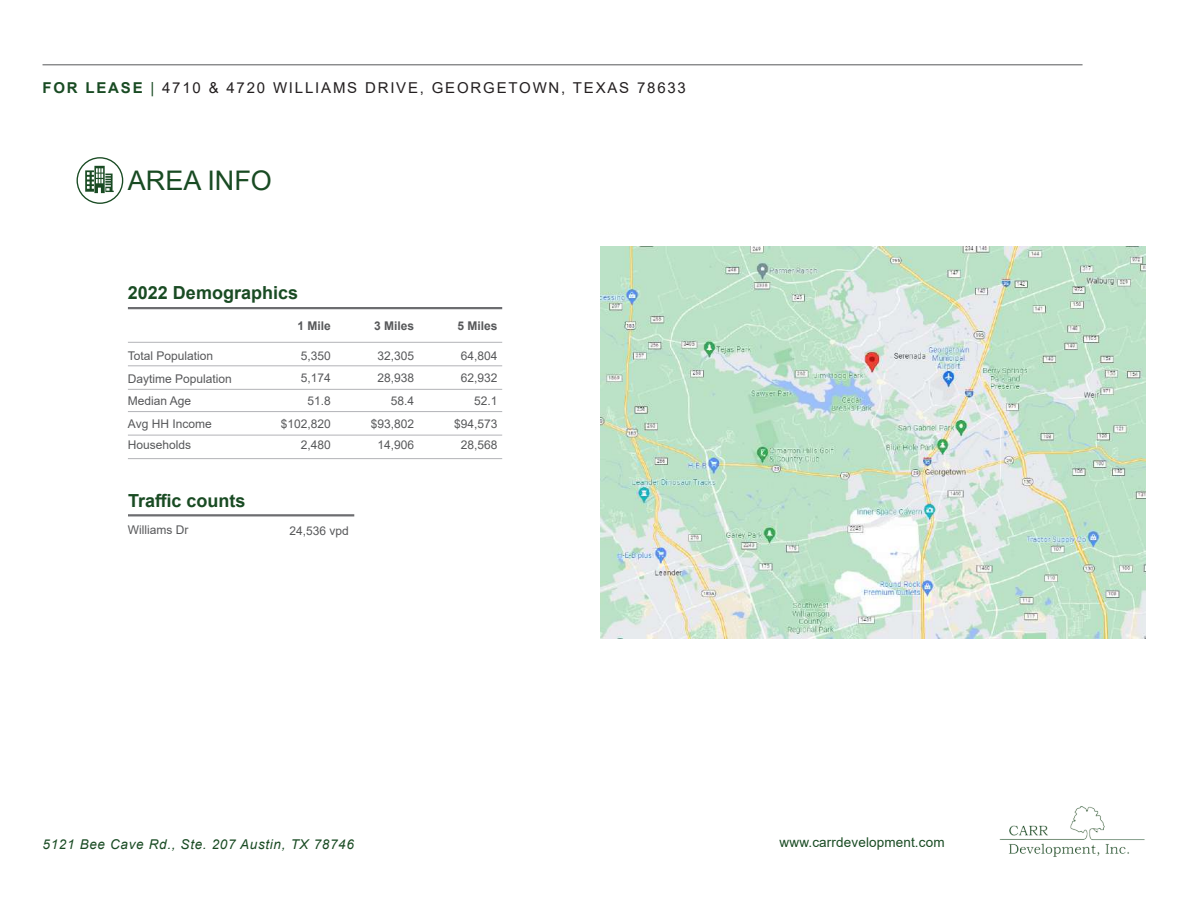
<style>
.page{position:relative;width:1188px;height:918px;background:#fff}
.page>*{position:absolute;margin:0;border:0;box-sizing:border-box;transform-origin:0 0}
.t1{font:27px "Arial";color:#194b23}
.t2{font:700 18px "Arial";color:#194b23}
.t3{font:15px "Arial";letter-spacing:.12em;color:#231f20}
.t4{font:italic 13.5px "Arial";letter-spacing:.05em;color:#194b23}
.t5{font:13.5px "Arial";letter-spacing:.01em;color:#194b23}
.t6{font:12px "Arial";color:#57585a}
.t7{font:700 12px "Arial";color:#57585a}
.s1{font-weight:700;color:#194b23}
.s2{color:#194b23}
</style>
<div class="page">
<hr style="left:43px;top:65px;width:1040px;height:1px;background:#57585a">
<img style="left:999px;top:806px;width:146px;height:51px">
<hr style="left:128px;top:307px;width:123px;height:2px;background:#6c6d70">
<hr style="left:251px;top:307px;width:84px;height:2px;background:#6c6d70">
<hr style="left:335px;top:307px;width:83px;height:2px;background:#6c6d70">
<hr style="left:418px;top:307px;width:84px;height:2px;background:#6c6d70">
<hr style="left:128px;top:342px;width:123px;height:1px;background:#b2b3b7">
<hr style="left:251px;top:342px;width:84px;height:1px;background:#b2b3b7">
<hr style="left:335px;top:342px;width:83px;height:1px;background:#b2b3b7">
<hr style="left:418px;top:342px;width:84px;height:1px;background:#b2b3b7">
<hr style="left:128px;top:365px;width:123px;height:1px;background:#b2b3b7">
<hr style="left:251px;top:365px;width:84px;height:1px;background:#b2b3b7">
<hr style="left:335px;top:365px;width:83px;height:1px;background:#b2b3b7">
<hr style="left:418px;top:365px;width:84px;height:1px;background:#b2b3b7">
<hr style="left:128px;top:389px;width:123px;height:1px;background:#b2b3b7">
<hr style="left:251px;top:389px;width:84px;height:1px;background:#b2b3b7">
<hr style="left:335px;top:389px;width:83px;height:1px;background:#b2b3b7">
<hr style="left:418px;top:389px;width:84px;height:1px;background:#b2b3b7">
<hr style="left:128px;top:411px;width:123px;height:1px;background:#b2b3b7">
<hr style="left:251px;top:411px;width:84px;height:1px;background:#b2b3b7">
<hr style="left:335px;top:411px;width:83px;height:1px;background:#b2b3b7">
<hr style="left:418px;top:411px;width:84px;height:1px;background:#b2b3b7">
<hr style="left:128px;top:435px;width:123px;height:1px;background:#b2b3b7">
<hr style="left:251px;top:435px;width:84px;height:1px;background:#b2b3b7">
<hr style="left:335px;top:435px;width:83px;height:1px;background:#b2b3b7">
<hr style="left:418px;top:435px;width:84px;height:1px;background:#b2b3b7">
<hr style="left:128px;top:458px;width:123px;height:1px;background:#b2b3b7">
<hr style="left:251px;top:458px;width:84px;height:1px;background:#b2b3b7">
<hr style="left:335px;top:458px;width:83px;height:1px;background:#b2b3b7">
<hr style="left:418px;top:458px;width:84px;height:1px;background:#b2b3b7">
<hr style="left:128px;top:514px;width:143px;height:2px;background:#6c6d70">
<hr style="left:271px;top:514px;width:83px;height:2px;background:#6c6d70">
<div style="left:77px;top:157px;width:46px;height:47px;border:1px solid #194b23;border-radius:50%"></div>
<svg style="left:85px;top:166px;width:29px;height:27px"></svg>
<img style="left:600px;top:247px;width:545px;height:391px">
<p class="t3" style="left:43px;top:77px;width:645px"><span class="s1">FOR LEASE</span> <span class="s2">|</span> 4710 &amp; 4720 WILLIAMS DRIVE, GEORGETOWN, TEXAS 78633</p>
<h1 class="t1" style="left:128px;top:162px;width:146px">AREA INFO</h1>
<h2 class="t2" style="left:128px;top:280px;width:172px">2022 Demographics</h2>
<p class="t7" style="left:297px;top:317px;width:35px">1 Mile</p>
<p class="t7" style="left:374px;top:317px;width:42px">3 Miles</p>
<p class="t7" style="left:457px;top:317px;width:42px">5 Miles</p>
<p class="t6" style="left:128px;top:348px;width:87px">Total Population</p>
<p class="t6" style="left:301px;top:348px;width:32px">5,350</p>
<p class="t6" style="left:377px;top:348px;width:38px">32,305</p>
<p class="t6" style="left:461px;top:348px;width:38px">64,804</p>
<p class="t6" style="left:128px;top:370px;width:106px">Daytime Population</p>
<p class="t6" style="left:301px;top:369px;width:32px">5,174</p>
<p class="t6" style="left:377px;top:369px;width:38px">28,938</p>
<p class="t6" style="left:461px;top:369px;width:38px">62,932</p>
<p class="t6" style="left:128px;top:392px;width:65px">Median Age</p>
<p class="t6" style="left:307px;top:392px;width:25px">51.8</p>
<p class="t6" style="left:391px;top:392px;width:25px">58.4</p>
<p class="t6" style="left:474px;top:392px;width:25px">52.1</p>
<p class="t6" style="left:128px;top:416px;width:85px">Avg HH Income</p>
<p class="t6" style="left:281px;top:416px;width:52px">$102,820</p>
<p class="t6" style="left:371px;top:416px;width:45px">$93,802</p>
<p class="t6" style="left:454px;top:416px;width:45px">$94,573</p>
<p class="t6" style="left:128px;top:436px;width:65px">Households</p>
<p class="t6" style="left:301px;top:436px;width:32px">2,480</p>
<p class="t6" style="left:377px;top:436px;width:38px">14,906</p>
<p class="t6" style="left:461px;top:436px;width:38px">28,568</p>
<h2 class="t2" style="left:128px;top:488px;width:119px">Traffic counts</h2>
<p class="t6" style="left:128px;top:521px;width:62px">Williams Dr</p>
<p class="t6" style="left:289px;top:522px;width:61px">24,536 vpd</p>
<p class="t4" style="left:43px;top:836px;width:313px">5121 Bee Cave Rd., Ste. 207 Austin, TX 78746</p>
<p class="t5" style="left:780px;top:833px;width:167px">www.carrdevelopment.com</p>
</div>
